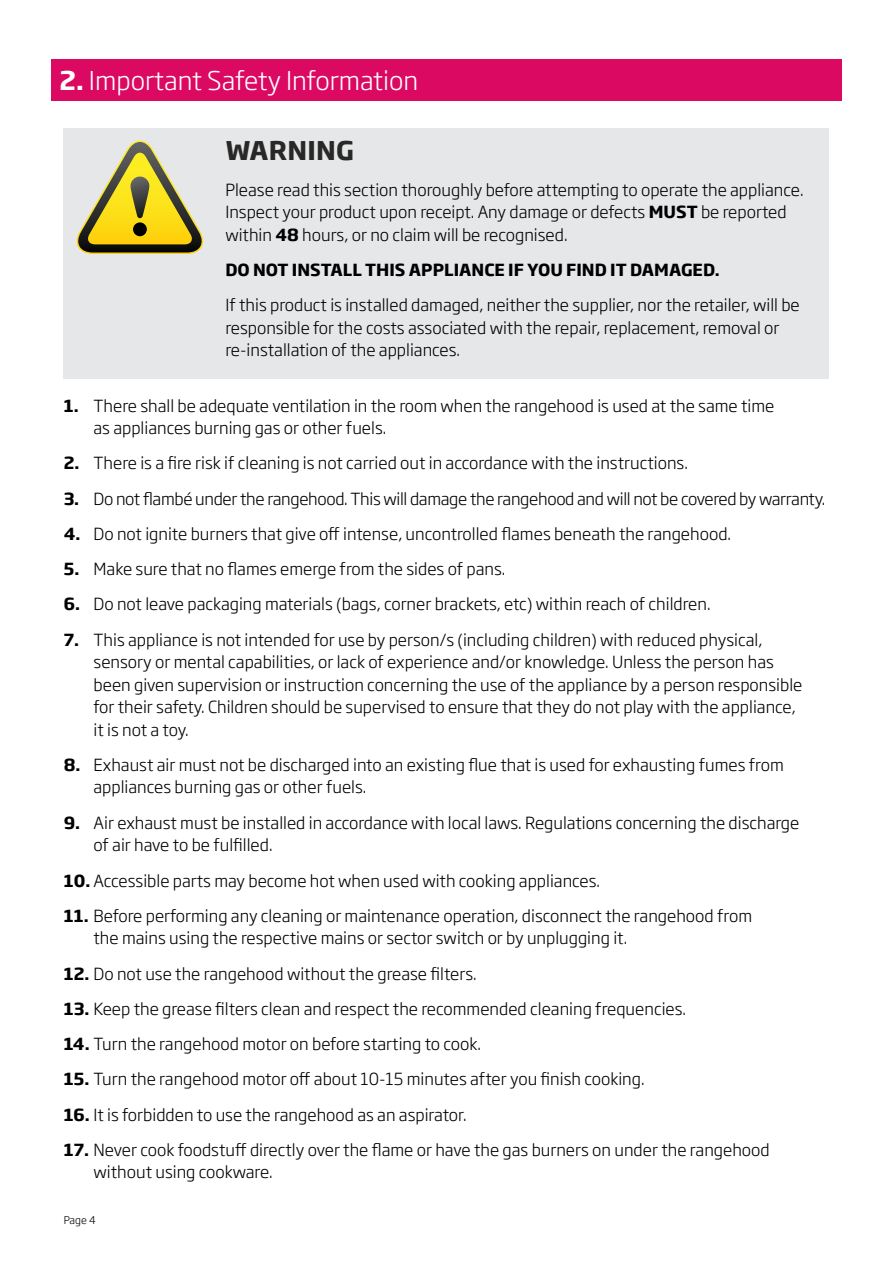
<style>
.page{position:relative;width:893px;height:1263px;background:#fff}
.page>*{position:absolute;margin:0;border:0;box-sizing:border-box;transform-origin:0 0}
.t1{font:300 25.5px "Soho Gothic Pro";color:#fff}
.t2{font:700 25.5px "Soho Gothic Pro";letter-spacing:.01em;color:#292829}
.t3{font:300 16.5px/22.5px "Soho Gothic Pro";color:#000}
.t4{font:300 16.5px "Soho Gothic Pro";letter-spacing:-.02em;color:#000}
.t5{font:700 16.5px "Soho Gothic Pro";color:#000}
.t6{font:300 10.5px "Soho Gothic Pro";color:#000}
.s1{font-weight:700}
</style>
<div class="page">
<div style="left:51px;top:60px;width:791px;height:41px;background:#db0962"></div>
<div style="left:64px;top:128px;width:765px;height:250px;background:#e6e7e8"></div>
<svg style="left:76px;top:141px;width:128px;height:113px"></svg>
<svg style="left:133px;top:222px;width:14px;height:14px"></svg>
<h1 class="t1" style="left:60px;top:61px;width:360px"><span class="s1">2.</span> Important Safety Information</h1>
<h1 class="t2" style="left:225px;top:131px;width:130px">WARNING</h1>
<p class="t3" style="left:225px;top:177px;width:580px">Please read this section thoroughly before attempting to operate the appliance.<br>Inspect your product upon receipt. Any damage or defects <span class="s1">MUST</span> be reported within <span class="s1">48</span> hours, or no claim will be recognised.</p>
<p class="t5" style="left:225px;top:257px;width:496px">DO NOT INSTALL THIS APPLIANCE IF YOU FIND IT DAMAGED.</p>
<p class="t3" style="left:225px;top:293px;width:576px">If this product is installed damaged, neither the supplier, nor the retailer, will be responsible for the costs associated with the repair, replacement, removal or re-installation of the appliances.</p>
<p class="t3" style="left:94px;top:393px;width:682px;text-indent:-30px"><span class="s1">1.</span> There shall be adequate ventilation in the room when the rangehood is used at the same time as appliances burning gas or other fuels.</p>
<p class="t3" style="left:64px;top:451px;width:626px"><span class="s1">2.</span> There is a fire risk if cleaning is not carried out in accordance with the instructions.</p>
<p class="t4" style="left:64px;top:486px;width:763px"><span class="s1">3.</span> Do not flambé under the rangehood. This will damage the rangehood and will not be covered by warranty.</p>
<p class="t3" style="left:64px;top:522px;width:669px"><span class="s1">4.</span> Do not ignite burners that give off intense, uncontrolled flames beneath the rangehood.</p>
<p class="t3" style="left:64px;top:557px;width:443px"><span class="s1">5.</span> Make sure that no flames emerge from the sides of pans.</p>
<p class="t3" style="left:64px;top:592px;width:648px"><span class="s1">6.</span> Do not leave packaging materials (bags, corner brackets, etc) within reach of children.</p>
<p class="t3" style="left:94px;top:627px;width:710px;text-indent:-30px"><span class="s1">7.</span> This appliance is not intended for use by person/s (including children) with reduced physical, sensory or mental capabilities, or lack of experience and/or knowledge. Unless the person has been given supervision or instruction concerning the use of the appliance by a person responsible for their safety. Children should be supervised to ensure that they do not play with the appliance, it is not a toy.</p>
<p class="t3" style="left:94px;top:753px;width:692px;text-indent:-30px"><span class="s1">8.</span> Exhaust air must not be discharged into an existing flue that is used for exhausting fumes from appliances burning gas or other fuels.</p>
<p class="t3" style="left:94px;top:810px;width:707px;text-indent:-30px"><span class="s1">9.</span> Air exhaust must be installed in accordance with local laws. Regulations concerning the discharge of air have to be fulfilled.</p>
<p class="t3" style="left:64px;top:868px;width:538px"><span class="s1">10.</span> Accessible parts may become hot when used with cooking appliances.</p>
<p class="t3" style="left:94px;top:903px;width:660px;text-indent:-30px"><span class="s1">11.</span> Before performing any cleaning or maintenance operation, disconnect the rangehood from the mains using the respective mains or sector switch or by unplugging it.</p>
<p class="t3" style="left:64px;top:961px;width:414px"><span class="s1">12.</span> Do not use the rangehood without the grease filters.</p>
<p class="t3" style="left:64px;top:996px;width:624px"><span class="s1">13.</span> Keep the grease filters clean and respect the recommended cleaning frequencies.</p>
<p class="t3" style="left:64px;top:1032px;width:419px"><span class="s1">14.</span> Turn the rangehood motor on before starting to cook.</p>
<p class="t3" style="left:64px;top:1067px;width:582px"><span class="s1">15.</span> Turn the rangehood motor off about 10-15 minutes after you finish cooking.</p>
<p class="t3" style="left:64px;top:1102px;width:404px"><span class="s1">16.</span> It is forbidden to use the rangehood as an aspirator.</p>
<p class="t3" style="left:94px;top:1137px;width:678px;text-indent:-30px"><span class="s1">17.</span> Never cook foodstuff directly over the flame or have the gas burners on under the rangehood without using cookware.</p>
<p class="t6" style="left:64px;top:1212px;width:34px">Page 4</p>
</div>
